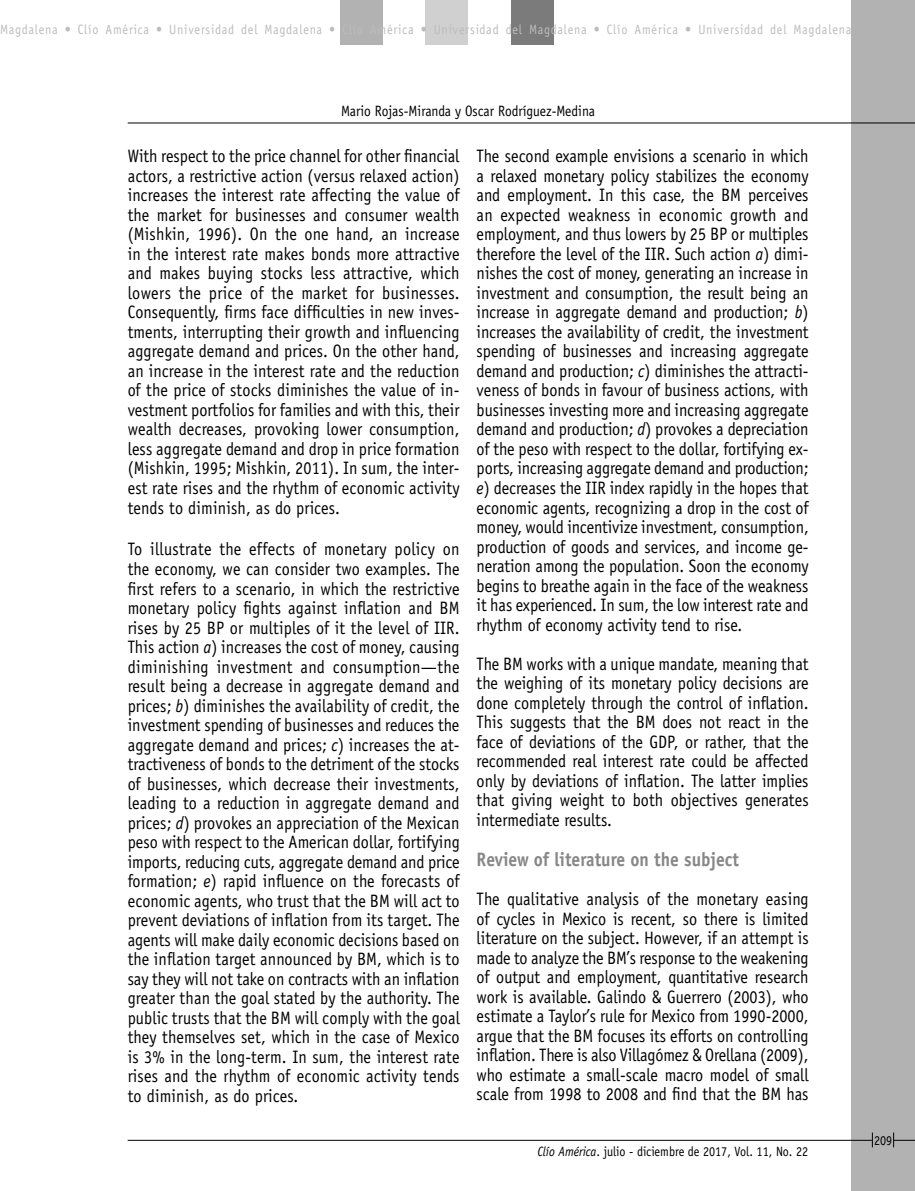
<style>
.page{position:relative;width:915px;height:1191px;background:#fff}
.page>*{position:absolute;margin:0;border:0;box-sizing:border-box;transform-origin:0 0}
.t1{font:700 19.5px "Officina Sans";color:#878787;scale:.9 1}
.t2{font:18px/19.5px "Officina Sans";color:#000;text-align:justify;scale:.9 1}
.t3{font:15px "Officina Sans";color:#000;scale:.9 1}
.t4{font:13.5px "Officina Sans";letter-spacing:.065em;color:#bcbcbc;scale:.9 1}
.t5{font:13.5px "Officina Sans";color:#000;scale:.9 1}
.s1{font-style:italic}
</style>
<div class="page">
<div style="left:850px;top:0;width:64px;height:1191px;background:#b3b2b2"></div>
<hr style="left:128px;top:1140px;width:743px;height:1px;background:#000">
<svg style="left:871px;top:1133px;width:1px;height:14px"></svg>
<svg style="left:893px;top:1132px;width:21px;height:15px"></svg>
<div style="left:510px;top:0;width:43px;height:44px;background:#7c7b7b"></div>
<div style="left:340px;top:0;width:43px;height:44px;background:#b3b2b2"></div>
<div style="left:425px;top:0;width:43px;height:44px;background:#d0d0d0"></div>
<hr style="left:128px;top:123px;width:786px;height:1px;background:#000">
<p class="t4" style="left:0;top:21px;width:946px">Magdalena • Clío América • Universidad del Magdalena • Clío América • Universidad del Magdalena • Clío América • Universidad del Magdalena</p>
<p class="t3" style="left:341px;top:102px;width:283px">Mario Rojas-Miranda y Oscar Rodríguez-Medina</p>
<p class="t2" style="left:128px;top:147px;width:370px">With respect to the price channel for other financial actors, a restrictive action (versus relaxed action) increases the interest rate affecting the value of the market for businesses and consumer wealth (Mishkin, 1996). On the one hand, an increase in the interest rate makes bonds more attractive and makes buying stocks less attractive, which lowers the price of the market for businesses.<br>Consequently, firms face difficulties in new inves&shy;tments, interrupting their growth and influencing aggregate demand and prices. On the other hand, an increase in the interest rate and the reduction of the price of stocks diminishes the value of in&shy;vestment portfolios for families and with this, their wealth decreases, provoking lower consumption, less aggregate demand and drop in price formation (Mishkin, 1995; Mishkin, 2011). In sum, the inter&shy;est rate rises and the rhythm of economic activity tends to diminish, as do prices.</p>
<p class="t2" style="left:128px;top:539px;width:370px">To illustrate the effects of monetary policy on the economy, we can consider two examples. The first refers to a scenario, in which the restrictive monetary policy fights against inflation and BM rises by 25 BP or multiples of it the level of IIR.<br>This action <span class="s1">a</span>) increases the cost of money, causing diminishing investment and consumption—the result being a decrease in aggregate demand and prices; <span class="s1">b</span>) diminishes the availability of credit, the investment spending of businesses and reduces the aggregate demand and prices; <span class="s1">c</span>) increases the at&shy;tractiveness of bonds to the detriment of the stocks of businesses, which decrease their investments, leading to a reduction in aggregate demand and prices; <span class="s1">d</span>) provokes an appreciation of the Mexican peso with respect to the American dollar, fortifying imports, reducing cuts, aggregate demand and price formation; <span class="s1">e</span>) rapid influence on the forecasts of economic agents, who trust that the BM will act to prevent deviations of inflation from its target. The agents will make daily economic decisions based on the inflation target announced by BM, which is to say they will not take on contracts with an inflation greater than the goal stated by the authority. The public trusts that the BM will comply with the goal they themselves set, which in the case of Mexico is 3% in the long-term. In sum, the interest rate rises and the rhythm of economic activity tends to diminish, as do prices.</p>
<p class="t2" style="left:476px;top:146px;width:370px">The second example envisions a scenario in which a relaxed monetary policy stabilizes the economy and employment. In this case, the BM perceives an expected weakness in economic growth and employment, and thus lowers by 25 BP or multiples therefore the level of the IIR. Such action <span class="s1">a</span>) dimi&shy;nishes the cost of money, generating an increase in investment and consumption, the result being an increase in aggregate demand and production; <span class="s1">b</span>) increases the availability of credit, the investment spending of businesses and increasing aggregate demand and production; <span class="s1">c</span>) diminishes the attracti&shy;veness of bonds in favour of business actions, with businesses investing more and increasing aggregate demand and production; <span class="s1">d</span>) provokes a depreciation of the peso with respect to the dollar, fortifying ex&shy;ports, increasing aggregate demand and production; <span class="s1">e</span>) decreases the IIR index rapidly in the hopes that economic agents, recognizing a drop in the cost of money, would incentivize investment, consumption, production of goods and services, and income ge&shy;neration among the population. Soon the economy begins to breathe again in the face of the weakness it has experienced. In sum, the low interest rate and rhythm of economy activity tend to rise.</p>
<p class="t2" style="left:476px;top:654px;width:370px">The BM works with a unique mandate, meaning that the weighing of its monetary policy decisions are done completely through the control of inflation.<br>This suggests that the BM does not react in the face of deviations of the GDP, or rather, that the recommended real interest rate could be affected only by deviations of inflation. The latter implies that giving weight to both objectives generates intermediate results.</p>
<p class="t1" style="left:476px;top:847px;width:293px">Review of literature on the subject</p>
<p class="t2" style="left:476px;top:889px;width:370px">The qualitative analysis of the monetary easing of cycles in Mexico is recent, so there is limited literature on the subject. However, if an attempt is made to analyze the BM’s response to the weakening of output and employment, quantitative research work is available. Galindo &amp; Guerrero (2003), who estimate a Taylor’s rule for Mexico from 1990-2000, argue that the BM focuses its efforts on controlling inflation. There is also Villagómez &amp; Orellana (2009), who estimate a small-scale macro model of small scale from 1998 to 2008 and find that the BM has</p>
<p class="t5" style="left:537px;top:1144px;width:302px"><span class="s1">Clío América</span>. julio - diciembre de 2017, Vol. 11, No. 22</p>
<p class="t5" style="left:873px;top:1132px;width:22px">209</p>
</div>
